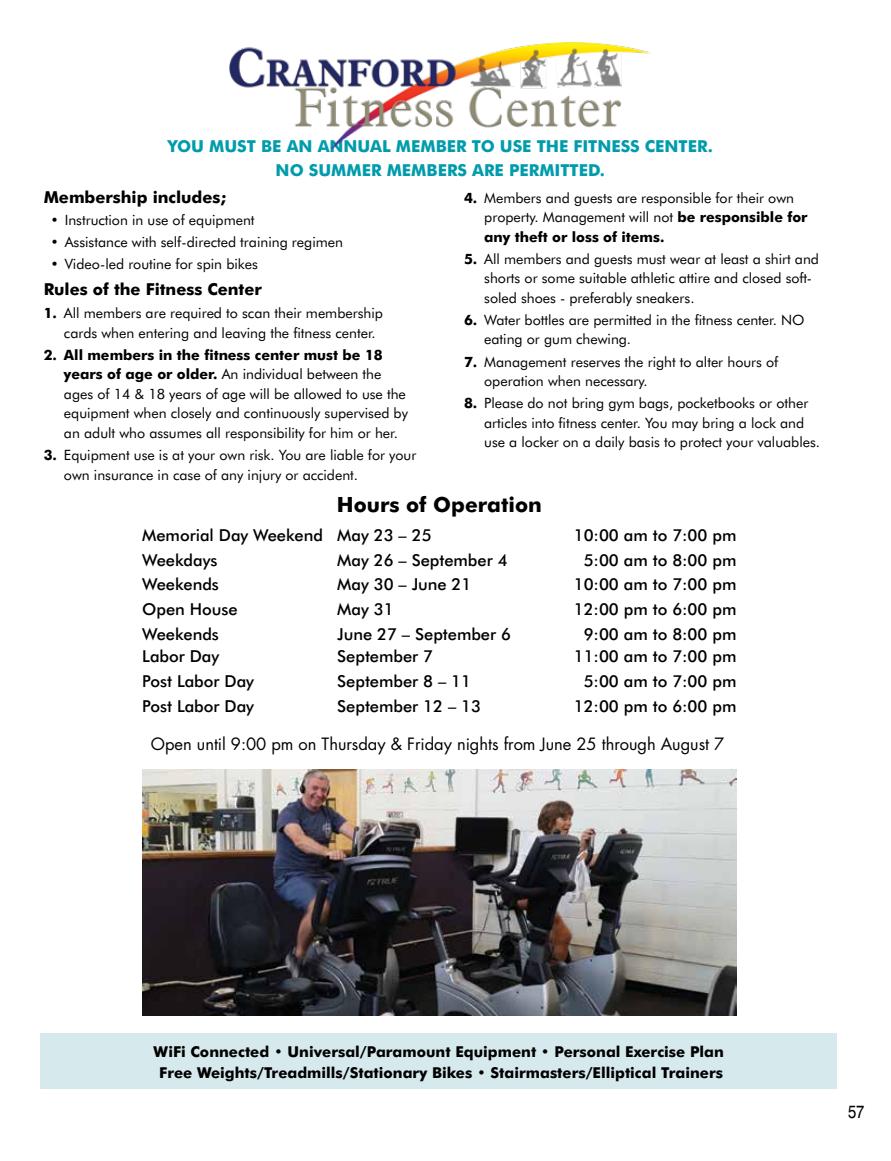
<style>
.page{position:relative;width:891px;height:1161px;background:#fff}
.page>*{position:absolute;margin:0;border:0;box-sizing:border-box;transform-origin:0 0}
.t1{font:700 21px "Futura BT";color:#000}
.t2{font:18px "Swiss 721 BT";color:#000;scale:.83 1}
.t3{font:500 16.5px "Futura BT";color:#000}
.t4{font:700 16.5px/24.3px "Futura BT";color:#009cac;text-align:center}
.t5{font:16.5px "Futura";color:#000}
.t6{font:700 16.5px "Futura BT";color:#000}
.t7{font:700 15px/21px "Futura BT";color:#000;text-align:center}
.t8{font:14.25px/19.5px "Futura BT";color:#000}
.s1{font-weight:700}
</style>
<div class="page">
<div style="left:40px;top:1034px;width:797px;height:55px;background:#d6e9ec"></div>
<img style="left:229px;top:42px;width:422px;height:106px">
<img style="left:142px;top:770px;width:594px;height:246px">
<p class="t4" style="left:168px;top:134px;width:547px">YOU MUST BE AN ANNUAL MEMBER TO USE THE FITNESS CENTER.<br>NO SUMMER MEMBERS ARE PERMITTED.</p>
<p class="t6" style="left:44px;top:187px;width:184px">Membership includes;</p>
<p class="t8" style="left:50px;top:210px;width:206px">• Instruction in use of equipment</p>
<p class="t8" style="left:50px;top:232px;width:294px">• Assistance with self-directed training regimen</p>
<p class="t8" style="left:50px;top:254px;width:209px">• Video-led routine for spin bikes</p>
<p class="t6" style="left:44px;top:280px;width:220px">Rules of the Fitness Center</p>
<p class="t8" style="left:64px;top:303px;width:321px;text-indent:-20px"><span class="s1">1.</span> All members are required to scan their membership cards when entering and leaving the fitness center.</p>
<p class="t8" style="left:64px;top:345px;width:346px;text-indent:-20px"><span class="s1">2. All members in the fitness center must be 18 years of age or older.</span> An individual between the ages of 14 &amp; 18 years of age will be allowed to use the equipment when closely and continuously supervised by an adult who assumes all responsibility for him or her.</p>
<p class="t8" style="left:64px;top:445px;width:354px;text-indent:-20px"><span class="s1">3.</span> Equipment use is at your own risk. You are liable for your own insurance in case of any injury or accident.</p>
<p class="t8" style="left:484px;top:188px;width:325px;text-indent:-20px"><span class="s1">4.</span> Members and guests are responsible for their own property. Management will not <span class="s1">be responsible for any theft or loss of items.</span></p>
<p class="t8" style="left:484px;top:249px;width:336px;text-indent:-20px"><span class="s1">5.</span> All members and guests must wear at least a shirt and shorts or some suitable athletic attire and closed soft&shy;soled shoes - preferably sneakers.</p>
<p class="t8" style="left:484px;top:310px;width:322px;text-indent:-20px"><span class="s1">6.</span> Water bottles are permitted in the fitness center. NO eating or gum chewing.</p>
<p class="t8" style="left:484px;top:352px;width:296px;text-indent:-20px"><span class="s1">7.</span> Management reserves the right to alter hours of operation when necessary.</p>
<p class="t8" style="left:484px;top:393px;width:337px;text-indent:-20px"><span class="s1">8.</span> Please do not bring gym bags, pocketbooks or other articles into fitness center. You may bring a lock and use a locker on a daily basis to protect your valuables.</p>
<h1 class="t1" style="left:337px;top:492px;width:207px">Hours of Operation</h1>
<p class="t3" style="left:142px;top:525px;width:291px">Memorial Day Weekend May 23 – 25</p>
<p class="t3" style="left:574px;top:525px;width:164px">10:00 am to 7:00 pm</p>
<p class="t3" style="left:142px;top:550px;width:77px">Weekdays</p>
<p class="t3" style="left:337px;top:550px;width:172px">May 26 – September 4</p>
<p class="t3" style="left:584px;top:550px;width:154px">5:00 am to 8:00 pm</p>
<p class="t3" style="left:142px;top:574px;width:78px">Weekends</p>
<p class="t3" style="left:337px;top:574px;width:136px">May 30 – June 21</p>
<p class="t3" style="left:574px;top:574px;width:164px">10:00 am to 7:00 pm</p>
<p class="t3" style="left:142px;top:599px;width:97px">Open House</p>
<p class="t3" style="left:337px;top:599px;width:58px">May 31</p>
<p class="t3" style="left:574px;top:599px;width:164px">12:00 pm to 6:00 pm</p>
<p class="t3" style="left:142px;top:624px;width:78px">Weekends</p>
<p class="t3" style="left:337px;top:624px;width:175px">June 27 – September 6</p>
<p class="t3" style="left:584px;top:624px;width:154px">9:00 am to 8:00 pm</p>
<p class="t3" style="left:142px;top:646px;width:79px">Labor Day</p>
<p class="t3" style="left:337px;top:646px;width:97px">September 7</p>
<p class="t3" style="left:574px;top:646px;width:164px">11:00 am to 7:00 pm</p>
<p class="t3" style="left:142px;top:671px;width:113px">Post Labor Day</p>
<p class="t3" style="left:337px;top:671px;width:135px">September 8 – 11</p>
<p class="t3" style="left:584px;top:671px;width:154px">5:00 am to 7:00 pm</p>
<p class="t3" style="left:142px;top:696px;width:113px">Post Labor Day</p>
<p class="t3" style="left:337px;top:696px;width:145px">September 12 – 13</p>
<p class="t3" style="left:574px;top:696px;width:164px">12:00 pm to 6:00 pm</p>
<p class="t5" style="left:151px;top:732px;width:575px">Open until 9:00 pm on Thursday &amp; Friday nights from June 25 through August 7</p>
<p class="t7" style="left:154px;top:1041px;width:572px">WiFi Connected • Universal/Paramount Equipment • Personal Exercise Plan<br>Free Weights/Treadmills/Stationary Bikes • Stairmasters/Elliptical Trainers</p>
<p class="t2" style="left:848px;top:1100px;width:21px">57</p>
</div>
